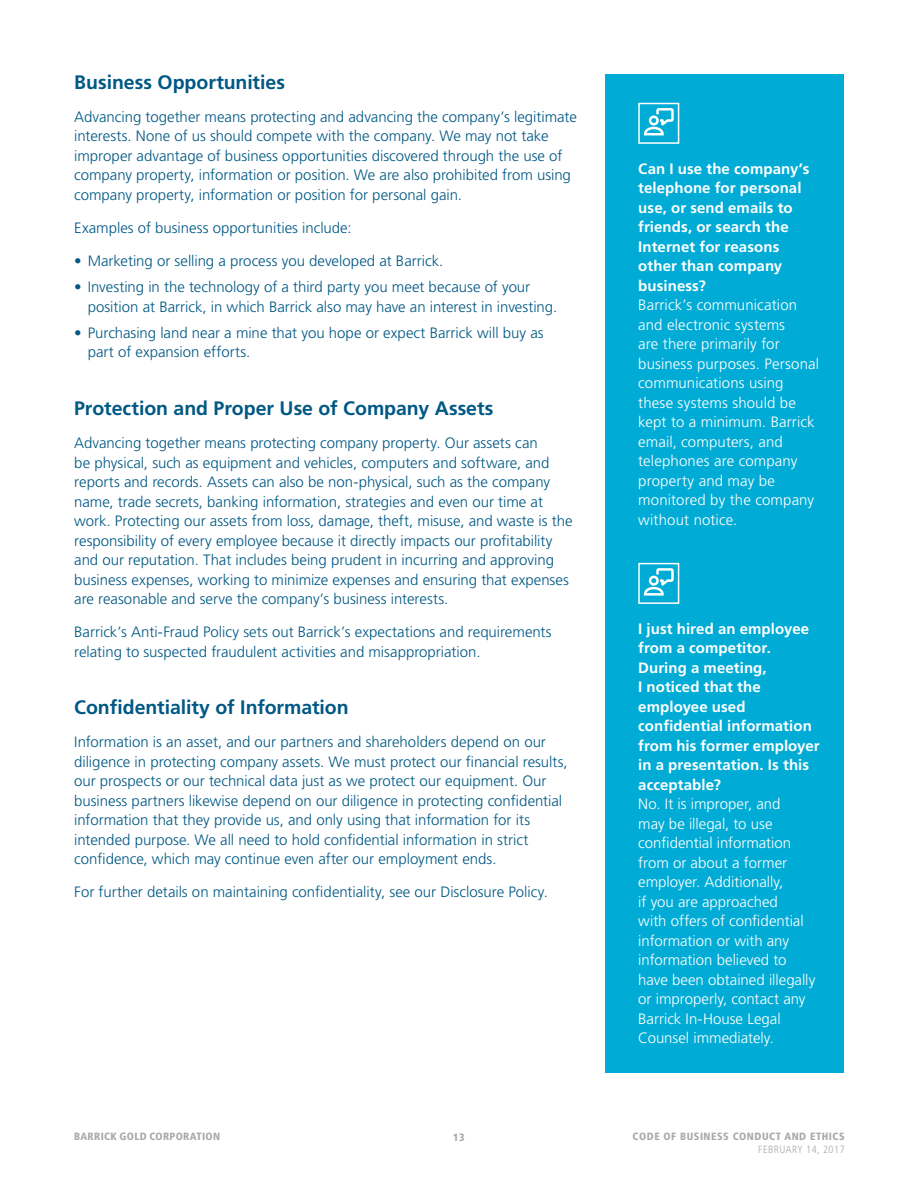
<style>
.page{position:relative;width:918px;height:1188px;background:#fff}
.page>*{position:absolute;margin:0;border:0;box-sizing:border-box;transform-origin:0 0}
.t1{font:700 19.5px "Frutiger LT Std";letter-spacing:-.005em;color:#005884}
.t2{font:300 15px/19.5px "Frutiger LT Std";color:#005884}
.t3{font:300 15px/19.5px "Frutiger LT Std";letter-spacing:.005em;color:#fff}
.t4{font:700 15px/19.5px "Frutiger LT Std";letter-spacing:.005em;color:#fff}
.t5{font:900 condensed 10.5px "Frutiger LT Std";letter-spacing:.05em;color:#a7a9ac}
.t6{font:900 condensed 10.5px "Frutiger LT Std";letter-spacing:.03em;color:#a7a9ac}
.t7{font:300 condensed 10.5px "Frutiger LT Std";letter-spacing:.05em;color:#a7a9ac}
</style>
<div class="page">
<div style="left:605px;top:74px;width:239px;height:999px;background:#00acd6"></div>
<svg style="left:644px;top:108px;width:30px;height:27px"></svg>
<div style="left:638px;top:103px;width:41px;height:41px;border:2px solid #fff"></div>
<svg style="left:644px;top:568px;width:30px;height:28px"></svg>
<div style="left:638px;top:563px;width:41px;height:41px;border:2px solid #fff"></div>
<h1 class="t1" style="left:74px;top:71px;width:212px">Business Opportunities</h1>
<p class="t2" style="left:74px;top:107px;width:504px">Advancing together means protecting and advancing the company’s legitimate interests. None of us should compete with the company. We may not take improper advantage of business opportunities discovered through the use of company property, information or position. We are also prohibited from using company property, information or position for personal gain.</p>
<p class="t2" style="left:74px;top:218px;width:279px">Examples of business opportunities include:</p>
<p class="t2" style="left:74px;top:251px;width:371px">• Marketing or selling a process you developed at Barrick.</p>
<p class="t2" style="left:88px;top:277px;width:471px;text-indent:-14px">• Investing in the technology of a third party you meet because of your position at Barrick, in which Barrick also may have an interest in investing.</p>
<p class="t2" style="left:88px;top:323px;width:457px;text-indent:-14px">• Purchasing land near a mine that you hope or expect Barrick will buy as part of expansion efforts.</p>
<h1 class="t1" style="left:74px;top:397px;width:421px">Protection and Proper Use of Company Assets</h1>
<p class="t2" style="left:74px;top:433px;width:500px">Advancing together means protecting company property. Our assets can<br>be physical, such as equipment and vehicles, computers and software, and reports and records. Assets can also be non-physical, such as the company name, trade secrets, banking information, strategies and even our time at work. Protecting our assets from loss, damage, theft, misuse, and waste is the responsibility of every employee because it directly impacts our profitability and our reputation. That includes being prudent in incurring and approving business expenses, working to minimize expenses and ensuring that expenses are reasonable and serve the company’s business interests.</p>
<p class="t2" style="left:74px;top:622px;width:479px">Barrick’s Anti-Fraud Policy sets out Barrick’s expectations and requirements relating to suspected fraudulent activities and misappropriation.</p>
<h1 class="t1" style="left:74px;top:696px;width:276px">Confidentiality of Information</h1>
<p class="t2" style="left:74px;top:733px;width:495px">Information is an asset, and our partners and shareholders depend on our diligence in protecting company assets. We must protect our financial results, our prospects or our technical data just as we protect our equipment. Our business partners likewise depend on our diligence in protecting confidential information that they provide us, and only using that information for its intended purpose. We all need to hold confidential information in strict confidence, which may continue even after our employment ends.</p>
<p class="t2" style="left:74px;top:883px;width:475px">For further details on maintaining confidentiality, see our Disclosure Policy.</p>
<p class="t4" style="left:638px;top:159px;width:173px">Can I use the company’s telephone for personal use, or send emails to friends, or search the<br>Internet for reasons other than company business?</p>
<p class="t3" style="left:638px;top:295px;width:182px">Barrick’s communication and electronic systems<br>are there primarily for business purposes. Personal communications using these systems should be kept to a minimum. Barrick email, computers, and telephones are company property and may be monitored by the company without notice.</p>
<p class="t4" style="left:638px;top:619px;width:183px">I just hired an employee from a competitor.<br>During a meeting,<br>I noticed that the employee used confidential information from his former employer in a presentation. Is this acceptable?</p>
<p class="t3" style="left:638px;top:794px;width:179px">No. It is improper, and<br>may be illegal, to use confidential information from or about a former employer. Additionally,<br>if you are approached<br>with offers of confidential information or with any information believed to have been obtained illegally or improperly, contact any<br>Barrick In-House Legal<br>Counsel immediately.</p>
<p class="t6" style="left:74px;top:1130px;width:147px">BARRICK GOLD CORPORATION</p>
<p class="t5" style="left:453px;top:1131px;width:13px">13</p>
<p class="t5" style="left:633px;top:1130px;width:214px">CODE OF BUSINESS CONDUCT AND ETHICS</p>
<p class="t7" style="left:758px;top:1143px;width:88px">FEBRUARY 14, 2017</p>
</div>
